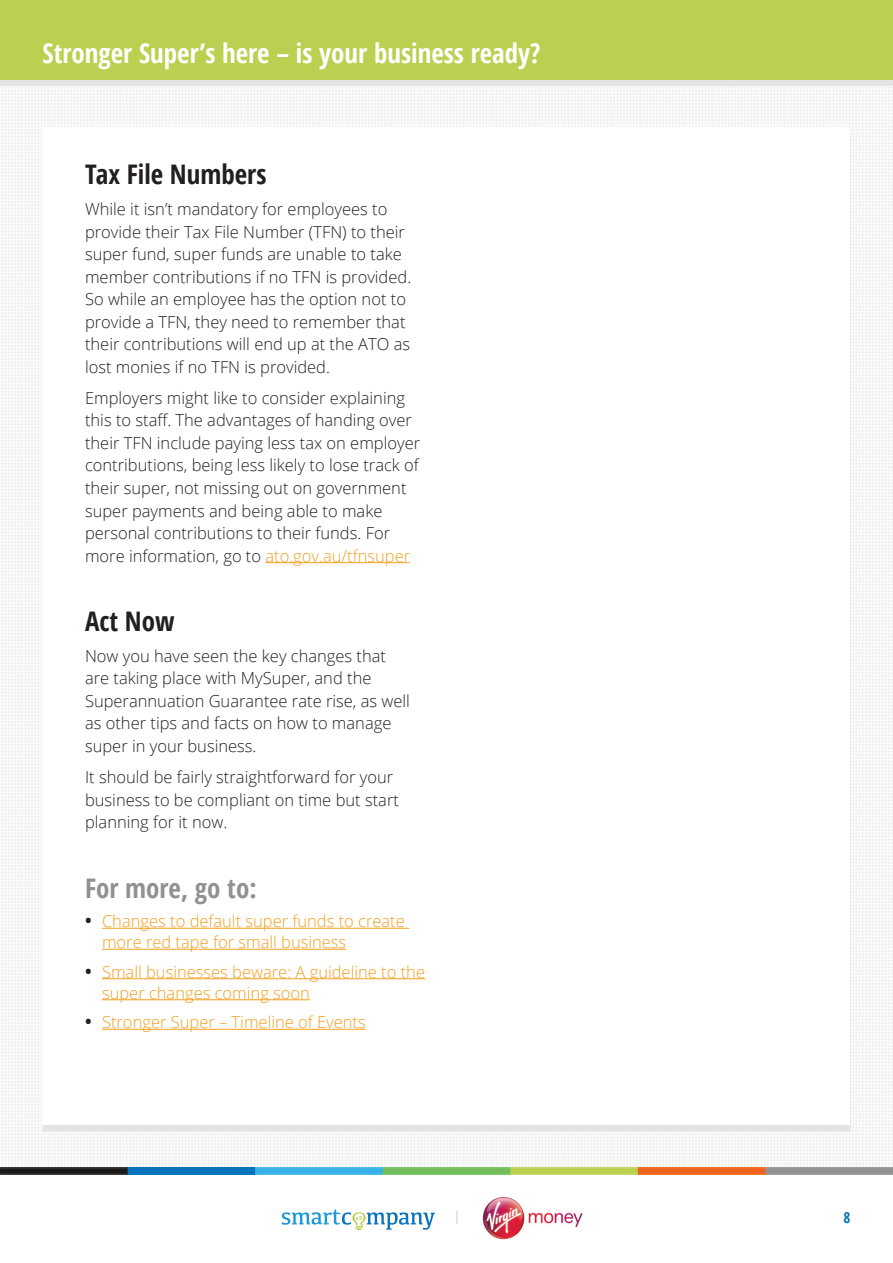
<style>
.page{position:relative;width:893px;height:1263px;background:#fff}
.page>*{position:absolute;margin:0;border:0;box-sizing:border-box;transform-origin:0 0}
.t1{font:700 condensed 27px "Open Sans";color:#fff}
.t2{font:700 condensed 27px "Open Sans";color:#231f20}
.t3{font:700 condensed 27px "Open Sans";color:#929192}
.t4{font:300 16.5px/22.5px "Open Sans";color:#231f20}
.t5{font:300 16.5px/21px "Open Sans";color:#f49e1d}
.t6{font:700 condensed 15px "Open Sans";color:#0d74ba}
.s1{color:#f49e1d}
.s2{font-weight:700;font-stretch:condensed;font-size:18px;color:#231f20}
</style>
<div class="page">
<img style="left:1px;top:86px;width:892px;height:1081px">
<div style="left:43px;top:128px;width:807px;height:997px;background:#fff"></div>
<img style="left:0;top:1167px;width:893px;height:8px">
<div style="left:0;top:6px;width:893px;height:80px;background:#e3e4e5"></div>
<div style="left:0;top:0;width:893px;height:80px;background:#bad050"></div>
<svg style="left:282px;top:1209px;width:153px;height:21px"></svg>
<svg style="left:457px;top:1211px;width:1px;height:13px"></svg>
<img style="left:482px;top:1197px;width:101px;height:43px">
<hr style="left:265px;top:562px;width:145px;height:1px;background:#f49e1d">
<hr style="left:102px;top:928px;width:307px;height:1px;background:#f49e1d">
<hr style="left:102px;top:949px;width:244px;height:1px;background:#f49e1d">
<hr style="left:102px;top:978px;width:323px;height:1px;background:#f49e1d">
<hr style="left:102px;top:999px;width:208px;height:1px;background:#f49e1d">
<hr style="left:102px;top:1029px;width:264px;height:1px;background:#f49e1d">
<h1 class="t1" style="left:43px;top:34px;width:500px">Stronger Super’s here – is your business ready?</h1>
<h1 class="t2" style="left:85px;top:156px;width:183px">Tax File Numbers</h1>
<p class="t4" style="left:85px;top:198px;width:328px">While it isn’t mandatory for employees to provide their Tax File Number (TFN) to their super fund, super funds are unable to take member contributions if no TFN is provided.<br>So while an employee has the option not to provide a TFN, they need to remember that their contributions will end up at the ATO as lost monies if no TFN is provided.</p>
<p class="t4" style="left:85px;top:386px;width:337px">Employers might like to consider explaining this to staff. The advantages of handing over their TFN include paying less tax on employer contributions, being less likely to lose track of their super, not missing out on government super payments and being able to make personal contributions to their funds. For more information, go to <span class="s1">ato.gov.au/tfnsuper</span></p>
<h1 class="t2" style="left:85px;top:602px;width:91px">Act Now</h1>
<p class="t4" style="left:85px;top:644px;width:326px">Now you have seen the key changes that are taking place with MySuper, and the Superannuation Guarantee rate rise, as well as other tips and facts on how to manage super in your business.</p>
<p class="t4" style="left:85px;top:765px;width:315px">It should be fairly straightforward for your business to be compliant on time but start planning for it now.</p>
<h1 class="t3" style="left:85px;top:869px;width:173px">For more, go to:</h1>
<p class="t5" style="left:102px;top:910px;width:304px;text-indent:-17px"><span class="s2">•</span> Changes to default super funds to create more red tape for small business</p>
<p class="t5" style="left:102px;top:960px;width:324px;text-indent:-17px"><span class="s2">•</span> Small businesses beware: A guideline to the super changes coming soon</p>
<p class="t5" style="left:85px;top:1011px;width:282px"><span class="s2">•</span> Stronger Super – Timeline of Events</p>
<p class="t6" style="left:843px;top:1207px;width:8px">8</p>
</div>
